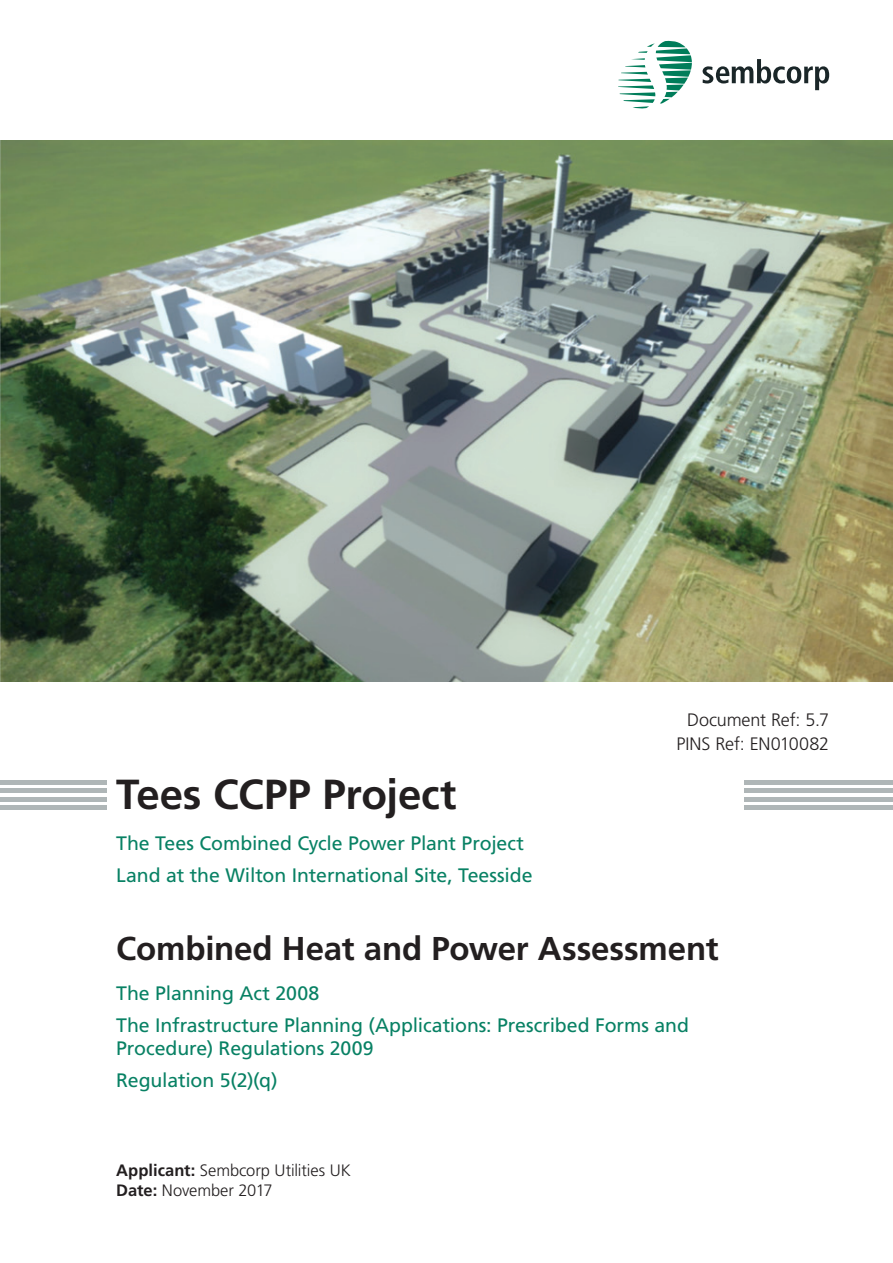
<style>
.page{position:relative;width:893px;height:1263px;background:#fff}
.page>*{position:absolute;margin:0;border:0;box-sizing:border-box;transform-origin:0 0}
.t1{font:700 42px "Frutiger LT Std";letter-spacing:-.005em;color:#231f20}
.t2{font:700 33px "Frutiger LT Std";letter-spacing:-.005em;color:#231f20}
.t3{font:19.5px/32px "Frutiger LT Std";letter-spacing:-.005em;color:#088164}
.t4{font:300 18px/24.6px "Frutiger LT Std";letter-spacing:-.01em;color:#231f20;text-align:right}
.t5{font:300 16.5px/19.8px "Frutiger LT Std";letter-spacing:-.005em;color:#231f20}
.s1{font-weight:700}
</style>
<div class="page">
<hr style="left:0;top:788px;width:893px;height:4px;background:#afb6b7">
<hr style="left:0;top:797px;width:893px;height:4px;background:#afb6b7">
<div style="left:0;top:805px;width:893px;height:5px;background:#afb6b7"></div>
<hr style="left:0;top:780px;width:893px;height:4px;background:#afb6b7">
<div style="left:108px;top:769px;width:636px;height:347px;background:#fff"></div>
<svg style="left:618px;top:41px;width:74px;height:68px"></svg>
<svg style="left:703px;top:59px;width:126px;height:31px"></svg>
<img style="left:0;top:140px;width:893px;height:541px">
<h1 class="t1" style="left:116px;top:770px;width:342px">Tees CCPP Project</h1>
<p class="t3" style="left:116px;top:827px;width:418px">The Tees Combined Cycle Power Plant Project<br>Land at the Wilton International Site, Teesside</p>
<p class="t4" style="left:676px;top:707px;width:154px">Document Ref: 5.7<br>PINS Ref: EN010082</p>
<h2 class="t2" style="left:116px;top:929px;width:604px">Combined Heat and Power Assessment</h2>
<p class="t3" style="left:116px;top:977px;width:574px">The Planning Act 2008<br>The Infrastructure Planning (Applications: Prescribed Forms and</p>
<p class="t3" style="left:116px;top:1032px;width:259px">Procedure) Regulations 2009<br>Regulation 5(2)(q)</p>
<p class="t5" style="left:116px;top:1161px;width:236px"><span class="s1">Applicant:</span> Sembcorp Utilities UK<br><span class="s1">Date:</span> November 2017</p>
</div>
